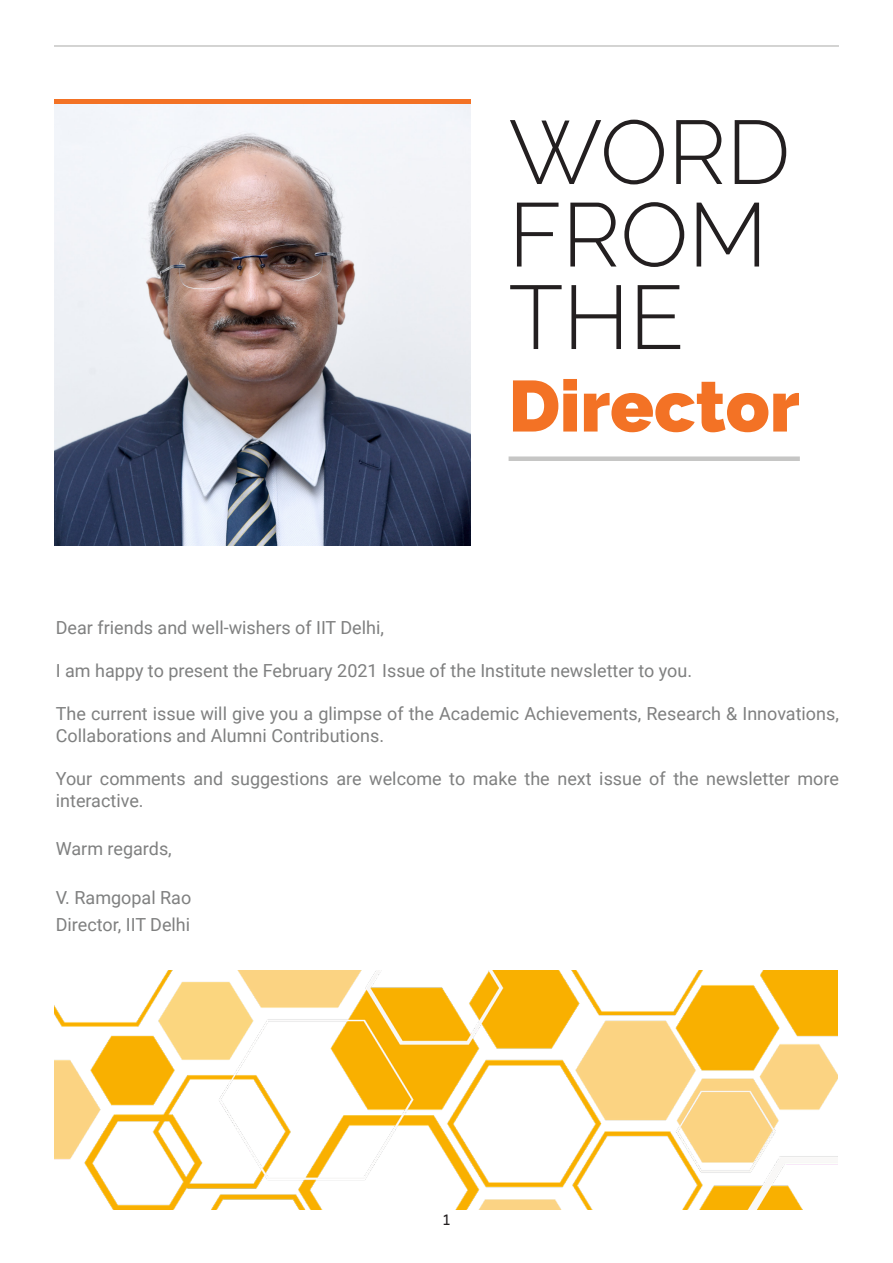
<style>
.page{position:relative;width:893px;height:1263px;background:#fff}
.page>*{position:absolute;margin:0;border:0;box-sizing:border-box;transform-origin:0 0}
.Title_Page{font:300 90px/82.5px "Raleway";color:#231f20}
.Title_Page-2{font:800 72px "Raleway";color:#f37225}
.Text_Area{font:18px/21.6px "Roboto";color:#7f8080}
.t1{font:15px "Varela";color:#231f20}
</style>
<div class="page">
<hr style="left:54px;top:45px;width:785px;height:2px;background:#c6c6c5">
<img style="left:54px;top:105px;width:417px;height:440px">
<div style="left:509px;top:456px;width:291px;height:5px;background:#c6c6c5"></div>
<img style="left:54px;top:971px;width:784px;height:239px">
<p class="Title_Page" style="left:509px;top:111px;width:283px">WORD<br>FROM<br>THE</p>
<p class="Title_Page-2" style="left:509px;top:364px;width:293px">Director</p>
<p class="Text_Area" style="left:56px;top:616px;width:330px">Dear friends and well-wishers of IIT Delhi,</p>
<p class="Text_Area" style="left:56px;top:659px;width:638px">I am happy to present the February 2021 Issue of the Institute newsletter to you.</p>
<p class="Text_Area" style="left:56px;top:702px;width:785px">The current issue will give you a glimpse of the Academic Achievements, Research &amp; Innovations,<br>Collaborations and Alumni Contributions.</p>
<p class="Text_Area" style="left:56px;top:767px;width:785px">Your comments and suggestions are welcome to make the next issue of the newsletter more interactive.</p>
<p class="Text_Area" style="left:56px;top:837px;width:118px">Warm regards,</p>
<p class="Text_Area" style="left:56px;top:886px;width:137px">V. Ramgopal Rao</p>
<p class="Text_Area" style="left:56px;top:913px;width:136px">Director, IIT Delhi</p>
<p class="t1" style="left:442px;top:1210px;width:11px">1</p>
</div>
